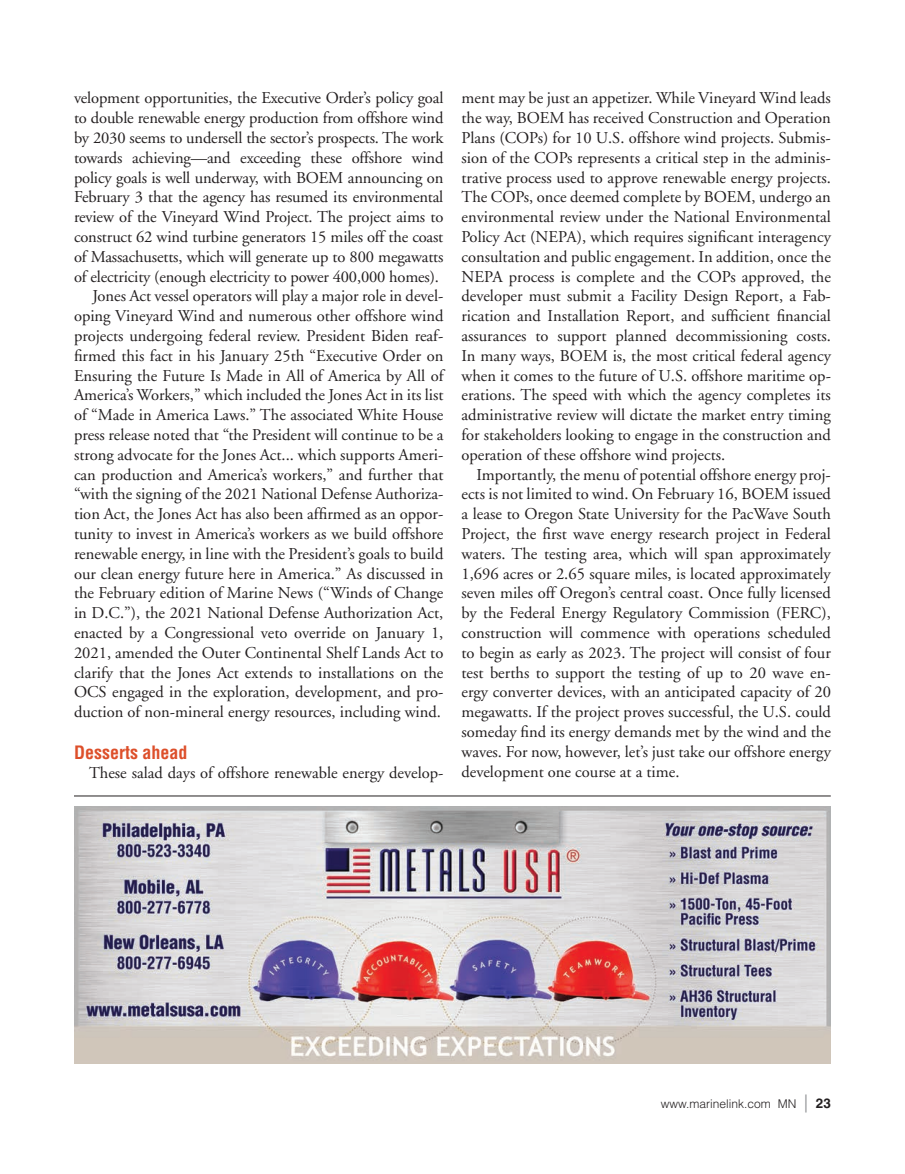
<style>
.page{position:relative;width:905px;height:1174px;background:#fff}
.page>*{position:absolute;margin:0;border:0;box-sizing:border-box;transform-origin:0 0}
.t1{font:700 condensed 18px "Helvetica";color:#dd4f2a}
.t2{font:16.5px/19.8px "Adobe Garamond";color:#231f20;text-align:right}
.t3{font:300 12px "Helvetica";color:#231f20}
.s1{font-weight:400;font-stretch:condensed;font-size:18px;color:#939598}
.s2{font-weight:700;font-size:13.5px}
</style>
<div class="page">
<img style="left:74px;top:807px;width:756px;height:256px">
<hr style="left:74px;top:796px;width:756px;height:1px;background:#231f20">
<p class="t2" style="left:74px;top:89px;width:371px">velopment opportunities, the Executive Order’s policy goal to double renewable energy production from offshore wind by 2030 seems to undersell the sector’s prospects. The work towards achieving—and exceeding these offshore wind policy goals is well underway, with BOEM announcing on February 3 that the agency has resumed its environmental review of the Vineyard Wind Project. The project aims to construct 62 wind turbine generators 15 miles off the coast of Massachusetts, which will generate up to 800 megawatts of electricity (enough electricity to power 400,000 homes).<br>Jones Act vessel operators will play a major role in devel&shy;oping Vineyard Wind and numerous other offshore wind projects undergoing federal review. President Biden reaf&shy;firmed this fact in his January 25th “Executive Order on Ensuring the Future Is Made in All of America by All of America’s Workers,” which included the Jones Act in its list of “Made in America Laws.” The associated White House press release noted that “the President will continue to be a strong advocate for the Jones Act... which supports Ameri&shy;can production and America’s workers,” and further that “with the signing of the 2021 National Defense Authoriza&shy;tion Act, the Jones Act has also been affirmed as an oppor&shy;tunity to invest in America’s workers as we build offshore renewable energy, in line with the President’s goals to build our clean energy future here in America.” As discussed in the February edition of Marine News (“Winds of Change in D.C.”), the 2021 National Defense Authorization Act, enacted by a Congressional veto override on January 1, 2021, amended the Outer Continental Shelf Lands Act to clarify that the Jones Act extends to installations on the OCS engaged in the exploration, development, and pro&shy;duction of non-mineral energy resources, including wind.</p>
<p class="t1" style="left:74px;top:741px;width:115px">Desserts ahead</p>
<p class="t2" style="left:89px;top:764px;width:356px">These salad days of offshore renewable energy develop-</p>
<p class="t2" style="left:461px;top:89px;width:371px">ment may be just an appetizer. While Vineyard Wind leads</p>
<p class="t2" style="left:461px;top:108px;width:371px">the way, BOEM has received Construction and Operation</p>
<p class="t2" style="left:461px;top:128px;width:370px">Plans (COPs) for 10 U.S. offshore wind projects. Submis-</p>
<p class="t2" style="left:461px;top:148px;width:370px">sion of the COPs represents a critical step in the adminis-</p>
<p class="t2" style="left:461px;top:168px;width:371px">trative process used to approve renewable energy projects.</p>
<p class="t2" style="left:461px;top:188px;width:371px">The COPs, once deemed complete by BOEM, undergo an</p>
<p class="t2" style="left:461px;top:207px;width:371px">environmental review under the National Environmental</p>
<p class="t2" style="left:461px;top:227px;width:371px">Policy Act (NEPA), which requires significant interagency</p>
<p class="t2" style="left:461px;top:247px;width:371px">consultation and public engagement. In addition, once the</p>
<p class="t2" style="left:461px;top:267px;width:371px">NEPA process is complete and the COPs approved, the</p>
<p class="t2" style="left:461px;top:287px;width:371px">developer must submit a Facility Design Report, a Fab-</p>
<p class="t2" style="left:461px;top:306px;width:371px">rication and Installation Report, and sufficient financial</p>
<p class="t2" style="left:461px;top:326px;width:371px">assurances to support planned decommissioning costs.</p>
<p class="t2" style="left:461px;top:346px;width:371px">In many ways, BOEM is, the most critical federal agency</p>
<p class="t2" style="left:461px;top:366px;width:371px">when it comes to the future of U.S. offshore maritime op-</p>
<p class="t2" style="left:461px;top:386px;width:371px">erations. The speed with which the agency completes its</p>
<p class="t2" style="left:461px;top:405px;width:371px">administrative review will dictate the market entry timing</p>
<p class="t2" style="left:461px;top:425px;width:371px">for stakeholders looking to engage in the construction and</p>
<p class="t2" style="left:461px;top:445px;width:265px">operation of these offshore wind projects.</p>
<p class="t2" style="left:476px;top:465px;width:356px">Importantly, the menu of potential offshore energy proj-</p>
<p class="t2" style="left:461px;top:485px;width:371px">ects is not limited to wind. On February 16, BOEM issued</p>
<p class="t2" style="left:461px;top:504px;width:371px">a lease to Oregon State University for the PacWave South</p>
<p class="t2" style="left:461px;top:524px;width:371px">Project, the first wave energy research project in Federal</p>
<p class="t2" style="left:461px;top:544px;width:371px">waters. The testing area, which will span approximately</p>
<p class="t2" style="left:461px;top:564px;width:371px">1,696 acres or 2.65 square miles, is located approximately</p>
<p class="t2" style="left:461px;top:584px;width:371px">seven miles off Oregon’s central coast. Once fully licensed</p>
<p class="t2" style="left:461px;top:603px;width:371px">by the Federal Energy Regulatory Commission (FERC),</p>
<p class="t2" style="left:461px;top:623px;width:371px">construction will commence with operations scheduled</p>
<p class="t2" style="left:461px;top:643px;width:371px">to begin as early as 2023. The project will consist of four</p>
<p class="t2" style="left:461px;top:663px;width:370px">test berths to support the testing of up to 20 wave en-</p>
<p class="t2" style="left:461px;top:683px;width:371px">ergy converter devices, with an anticipated capacity of 20</p>
<p class="t2" style="left:461px;top:702px;width:371px">megawatts. If the project proves successful, the U.S. could</p>
<p class="t2" style="left:461px;top:722px;width:371px">someday find its energy demands met by the wind and the</p>
<p class="t2" style="left:461px;top:742px;width:371px">waves. For now, however, let’s just take our offshore energy</p>
<p class="t2" style="left:461px;top:762px;width:219px">development one course at a time.</p>
<p class="t3" style="left:660px;top:1096px;width:171px">www.marinelink.com MN <span class="s1">|</span> <span class="s2">23</span></p>
</div>
